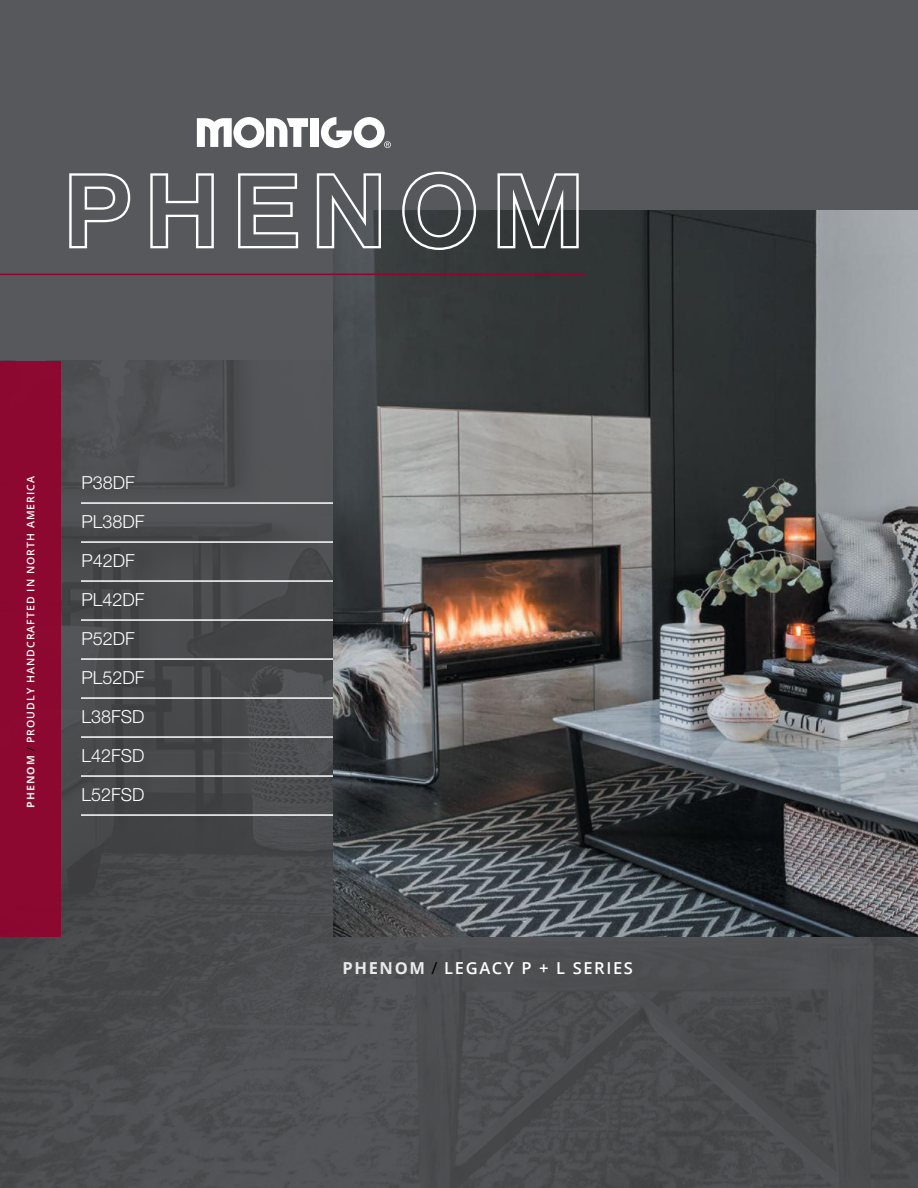
<style>
.page{position:relative;width:918px;height:1188px;background:#57585b}
.page>*{position:absolute;margin:0;border:0;box-sizing:border-box;transform-origin:0 0}
.t1{font:105px "Helvetica Neue LT Pro Bd Ou";letter-spacing:.1em;color:#fff}
.t2{font:300 18px/39px "Helvetica Neue LT Pro";color:#fff}
.t3{font:600 16.5px "Open Sans";letter-spacing:.1em;color:#fff}
.t4{font:600 10.5px "Open Sans";letter-spacing:.1em;color:#fff}
.s1{font-weight:700;color:#e9eaeb}
.s2{font-weight:400;color:#000}
</style>
<div class="page">
<img style="left:333px;top:211px;width:585px;height:726px">
<svg style="left:321px;top:117px;width:70px;height:31px"></svg>
<div style="left:311px;top:118px;width:8px;height:29px;background:#fff"></div>
<svg style="left:197px;top:117px;width:111px;height:31px"></svg>
<div style="left:0;top:361px;width:61px;height:576px;background:#90052f"></div>
<hr style="left:81px;top:502px;width:252px;height:2px;background:#fff">
<hr style="left:81px;top:541px;width:252px;height:2px;background:#fff">
<hr style="left:81px;top:580px;width:252px;height:2px;background:#fff">
<hr style="left:81px;top:619px;width:252px;height:2px;background:#fff">
<hr style="left:81px;top:658px;width:252px;height:2px;background:#fff">
<hr style="left:81px;top:697px;width:252px;height:2px;background:#fff">
<hr style="left:81px;top:736px;width:252px;height:2px;background:#fff">
<hr style="left:81px;top:775px;width:252px;height:2px;background:#fff">
<hr style="left:81px;top:814px;width:252px;height:2px;background:#fff">
<hr style="left:0;top:274px;width:585px;height:1px;background:#90052f">
<h1 class="t1" style="left:63px;top:144px;width:525px">PHENOM</h1>
<p class="t4" style="left:23px;top:808px;width:333px;rotate:-90deg"><span class="s1">PHENOM</span> <span class="s2">/</span> PROUDLY HANDCRAFTED IN NORTH AMERICA</p>
<p class="t2" style="left:82px;top:463px;width:65px">P38DF<br>PL38DF<br>P42DF<br>PL42DF<br>P52DF<br>PL52DF<br>L38FSD<br>L42FSD<br>L52FSD</p>
<p class="t3" style="left:342px;top:957px;width:292px"><span class="s1">PHENOM</span> <span class="s2">/</span> LEGACY P + L SERIES</p>
</div>
